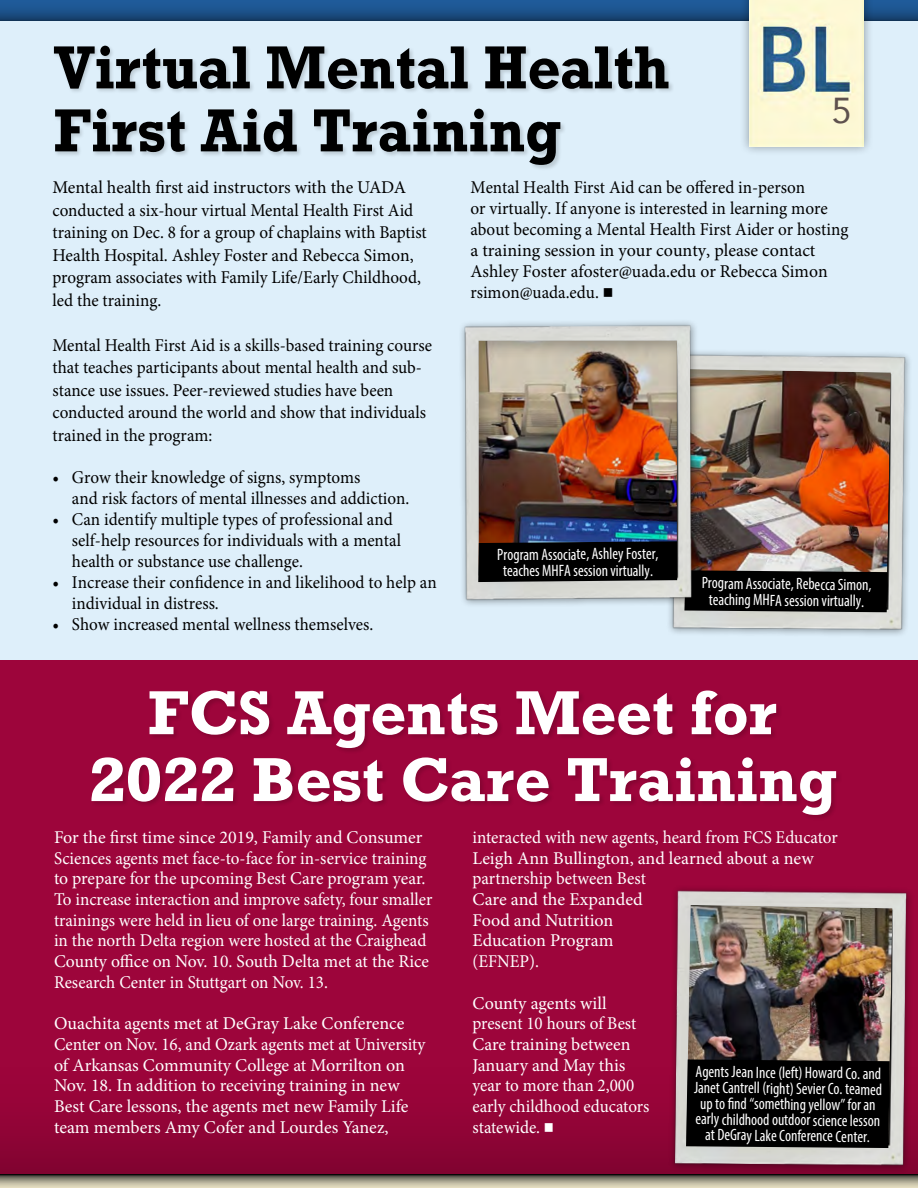
<style>
.page{position:relative;width:918px;height:1188px;background:#deeffa}
.page>*{position:absolute;margin:0;border:0;box-sizing:border-box;transform-origin:0 0}
.t1{font:700 58.35px/66.9px "Rockwell";color:#fff;text-align:center}
.t2{font:700 57px/63px "Rockwell";color:#000;scale:.94 1}
.t3{font:36px "Avenir";color:#5e514e}
.t4{font:18px/21px "Minion Pro";color:#000;scale:.95 1}
.t5{font:18px/20.7px "Minion Pro";color:#fff}
.t6{font:18px/22.5px "Minion Pro";color:#000}
.t7{font:18px/20.7px "Minion Pro";color:#fff;scale:.95 1}
.t8{font:condensed 16.5px/15.8px "Myriad Pro";letter-spacing:-.01em;color:#fff;text-align:center;scale:.95 1}
</style>
<div class="page">
<div style="left:0;top:660px;width:918px;height:514px;background:#9d053b"></div>
<div style="left:0;top:0;width:918px;height:20px;background:linear-gradient(to bottom,#2161a4,#174472)"></div>
<svg style="left:0;top:1123px;width:658px;height:51px"></svg>
<svg style="left:0;top:1174px;width:918px;height:14px;background:#9d9885"></svg>
<div style="left:739px;top:0;width:135px;height:156px;background:#000;opacity:.35"></div>
<img style="left:749px;top:0;width:115px;height:147px">
<div style="left:90px;top:691px;width:752px;height:130px;background:#000;opacity:.15"></div>
<div style="left:53px;top:44px;width:621px;height:127px;background:#000;opacity:.15"></div>
<img style="left:658px;top:888px;width:260px;height:289px">
<img style="left:686px;top:903px;width:209px;height:243px">
<div style="left:686px;top:1059px;width:204px;height:89px;background:#000"></div>
<img style="left:669px;top:351px;width:241px;height:284px">
<img style="left:706px;top:368px;width:188px;height:242px">
<svg style="left:684px;top:570px;width:204px;height:42px;background:#090909"></svg>
<img style="left:461px;top:321px;width:245px;height:289px">
<div style="left:478px;top:339px;width:201px;height:239px;background:#000;opacity:.3"></div>
<svg style="left:478px;top:541px;width:199px;height:41px;background:#070708"></svg>
<h1 class="t2" style="left:54px;top:35px;width:656px">Virtual Mental Health<br>First Aid Training</h1>
<h3 class="t3" style="left:832px;top:82px;width:22px">5</h3>
<p class="t6" style="left:52px;top:176px;width:376px">Mental health first aid instructors with the UADA conducted a six-hour virtual Mental Health First Aid training on Dec. 8 for a group of chaplains with Baptist Health Hospital. Ashley Foster and Rebecca Simon, program associates with Family Life/Early Childhood, led the training.</p>
<p class="t4" style="left:52px;top:334px;width:401px;line-height:22.5px">Mental Health First Aid is a skills-based training course that teaches participants about mental health and sub&shy;stance use issues. Peer-reviewed studies have been conducted around the world and show that individuals trained in the program:</p>
<p class="t4" style="left:72px;top:466px;width:357px;text-indent:-19px">• Grow their knowledge of signs, symptoms<br>and risk factors of mental illnesses and addiction.</p>
<p class="t4" style="left:72px;top:508px;width:348px;text-indent:-19px">• Can identify multiple types of professional and self-help resources for individuals with a mental health or substance use challenge.</p>
<p class="t4" style="left:72px;top:571px;width:385px;text-indent:-19px">• Increase their confidence in and likelihood to help an individual in distress.</p>
<p class="t4" style="left:52px;top:613px;width:339px">• Show increased mental wellness themselves.</p>
<p class="t4" style="left:470px;top:177px;width:399px">Mental Health First Aid can be offered in-person<br>or virtually. If anyone is interested in learning more about becoming a Mental Health First Aider or hosting a training session in your county, please contact Ashley Foster afoster@uada.edu or Rebecca Simon rsimon@uada.edu. ■</p>
<p class="t8" style="left:497px;top:546px;width:172px;line-height:16.5px">Program Associate, Ashley Foster, teaches MHFA session virtually.</p>
<p class="t8" style="left:702px;top:574px;width:180px;line-height:16.4px;rotate:1deg">Program Associate, Rebecca Simon, teaching MHFA session virtually.</p>
<h1 class="t1" style="left:89px;top:679px;width:749px">FCS Agents Meet for<br>2022 Best Care Training</h1>
<p class="t5" style="left:54px;top:827px;width:380px">For the first time since 2019, Family and Consumer Sciences agents met face-to-face for in-service training to prepare for the upcoming Best Care program year.<br>To increase interaction and improve safety, four smaller trainings were held in lieu of one large training. Agents in the north Delta region were hosted at the Craighead County office on Nov. 10. South Delta met at the Rice Research Center in Stuttgart on Nov. 13.</p>
<p class="t5" style="left:54px;top:1013px;width:373px">Ouachita agents met at DeGray Lake Conference Center on Nov. 16, and Ozark agents met at University of Arkansas Community College at Morrilton on Nov. 18. In addition to receiving training in new Best Care lessons, the agents met new Family Life team members Amy Cofer and Lourdes Yanez,</p>
<p class="t7" style="left:472px;top:827px;width:386px">interacted with new agents, heard from FCS Educator<br>Leigh Ann Bullington, and learned about a new partnership between Best<br>Care and the Expanded<br>Food and Nutrition<br>Education Program<br>(EFNEP).</p>
<p class="t5" style="left:472px;top:993px;width:178px">County agents will present 10 hours of Best<br>Care training between<br>January and May this year to more than 2,000 early childhood educators statewide. ■</p>
<p class="t8" style="left:695px;top:1063px;width:200px;rotate:1deg">Agents Jean Ince (left) Howard Co. and Janet Cantrell (right) Sevier Co. teamed up to fi nd “something yellow” for an early childhood outdoor science lesson at DeGray Lake Conference Center.</p>
</div>
